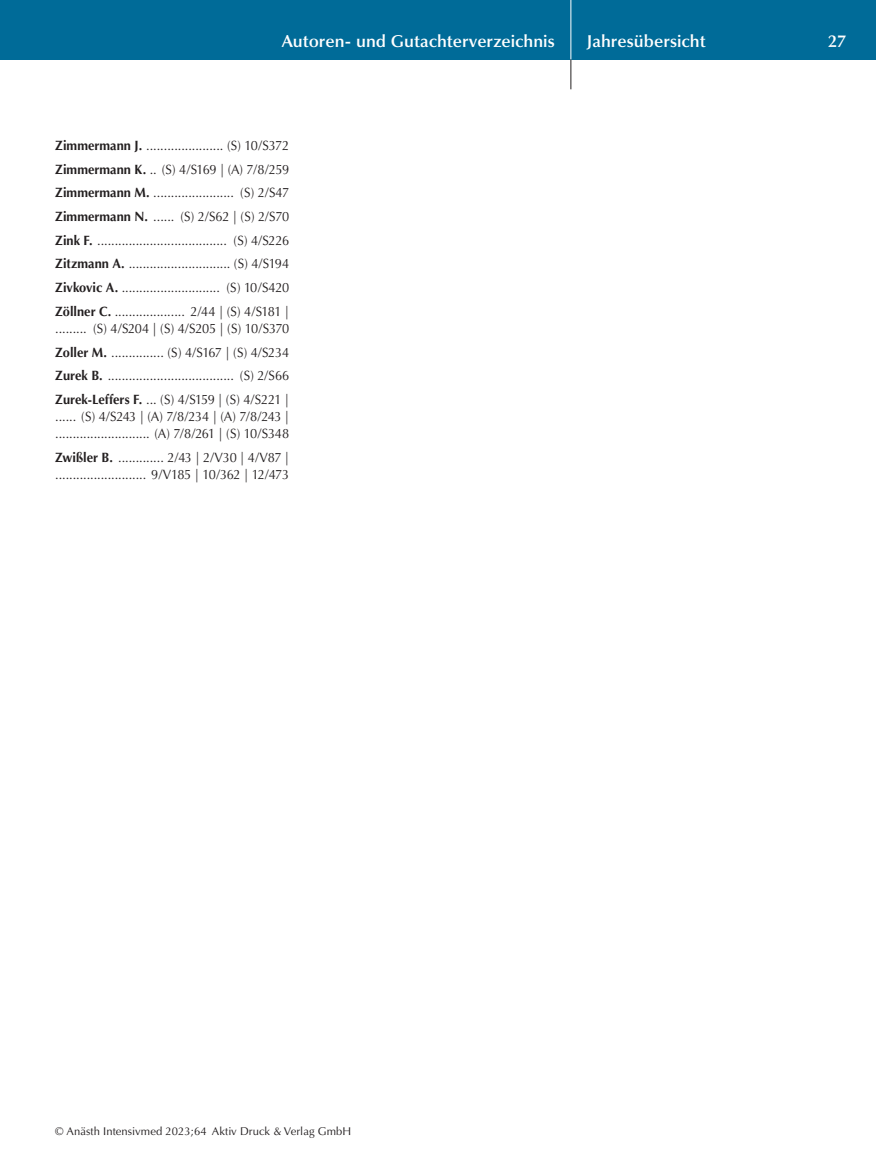
<style>
.page{position:relative;width:876px;height:1174px;background:#fff}
.page>*{position:absolute;margin:0;border:0;box-sizing:border-box;transform-origin:0 0}
.t1{font:600 17.25px "Optima";color:#fff}
.t2{font:13.5px/23.7px "Optima";letter-spacing:-.035em;color:#231f20;text-align:justify;scale:.95 1}
.t3{font:11.25px "Optima";letter-spacing:.005em;color:#231f20}
.s1{font-weight:700}
</style>
<div class="page">
<div style="left:0;top:0;width:876px;height:60px;background:#006b98"></div>
<hr style="left:571px;top:0;width:1px;height:60px;background:#fff">
<svg style="left:571px;top:60px;width:1px;height:29px"></svg>
<p class="t1" style="left:282px;top:31px;width:275px">Autoren- und Gutachterverzeichnis</p>
<p class="t1" style="left:587px;top:31px;width:120px">Jahresübersicht</p>
<p class="t1" style="left:828px;top:31px;width:19px">27</p>
<p class="t2" style="left:55px;top:134px;width:248px"><span class="s1">Zimmermann J.</span> ...................... (S) 10/S372<br><span class="s1">Zimmermann K.</span> .. (S) 4/S169 | (A) 7/8/259<br><span class="s1">Zimmermann M.</span> ....................... (S) 2/S47<br><span class="s1">Zimmermann N.</span> ...... (S) 2/S62 | (S) 2/S70<br><span class="s1">Zink F.</span> ..................................... (S) 4/S226<br><span class="s1">Zitzmann A.</span> ............................. (S) 4/S194<br><span class="s1">Zivkovic A.</span> ............................ (S) 10/S420<br><span class="s1">Zöllner C.</span> .................... 2/44 | (S) 4/S181 |</p>
<p class="t2" style="left:55px;top:317px;width:248px">......... (S) 4/S204 | (S) 4/S205 | (S) 10/S370<br><span class="s1">Zoller M.</span> ............... (S) 4/S167 | (S) 4/S234<br><span class="s1">Zurek B.</span> .................................... (S) 2/S66<br><span class="s1">Zurek-Leffers F.</span> ... (S) 4/S159 | (S) 4/S221 |</p>
<p class="t2" style="left:55px;top:408px;width:248px;line-height:17.2px">...... (S) 4/S243 | (A) 7/8/234 | (A) 7/8/243 | ........................... (A) 7/8/261 | (S) 10/S348</p>
<p class="t2" style="left:55px;top:449px;width:248px;line-height:17.2px"><span class="s1">Zwißler B.</span> ............. 2/43 | 2/V30 | 4/V87 | .......................... 9/V185 | 10/362 | 12/473</p>
<p class="t3" style="left:55px;top:1125px;width:297px">© Anästh Intensivmed 2023;64 Aktiv Druck &amp; Verlag GmbH</p>
</div>
